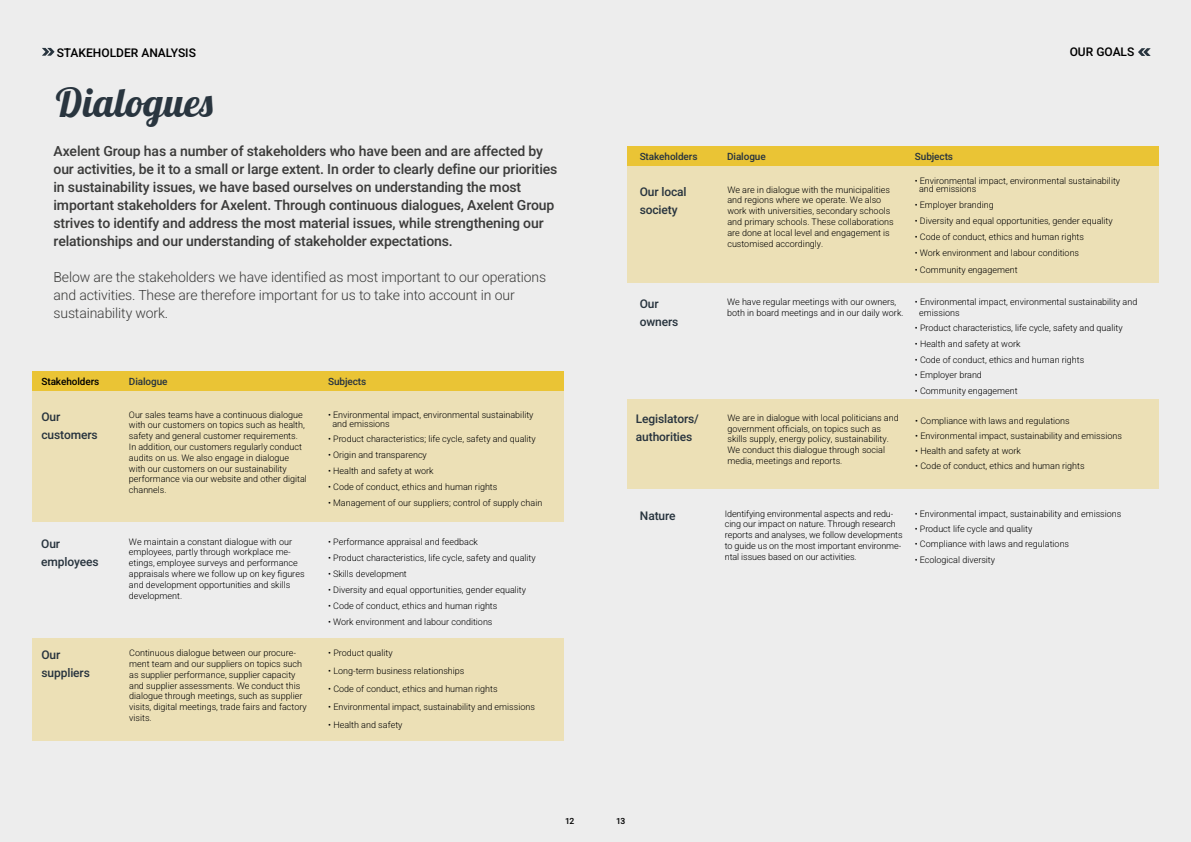
<style>
.page{position:relative;width:1191px;height:842px;background:#fff}
.page>*{position:absolute;margin:0;border:0;box-sizing:border-box;transform-origin:0 0}
.t1{font:italic 700 40px "Lobster Two";letter-spacing:.005em;color:#29353f}
.t2{font:500 14px/18px "Heebo";letter-spacing:-.01em;color:#3c3c3b}
.t3{font:300 14px/18px "Heebo";letter-spacing:-.01em;color:#3c3c3b}
.t4{font:500 12px/18px "Heebo";letter-spacing:-.01em;color:#29353f}
.t5{font:500 12px "Heebo";color:#000}
.t6{font:500 10px "Heebo";letter-spacing:-.01em;color:#29353f}
.t7{font:500 10px "Heebo";letter-spacing:-.01em;color:#000}
.t8{font:300 9px/10.8px "Heebo";color:#000}
.t9{font:500 8.5px "Heebo";color:#000}
</style>
<div class="page">
<div style="left:0;top:0;width:595px;height:842px;background:#ededed"></div>
<div style="left:595px;top:0;width:596px;height:842px;background:#ededed"></div>
<div style="left:32px;top:391px;width:531px;height:350px;background:#ece0b6"></div>
<svg style="left:42px;top:48px;width:13px;height:8px"></svg>
<div style="left:32px;top:372px;width:531px;height:19px;background:#eac435"></div>
<div style="left:627px;top:162px;width:532px;height:455px;background:#ece0b6"></div>
<div style="left:627px;top:146px;width:532px;height:19px;background:#eac435"></div>
<svg style="left:1138px;top:48px;width:12px;height:8px"></svg>
<div style="left:624px;top:284px;width:545px;height:115px;background:#ededed"></div>
<div style="left:620px;top:490px;width:545px;height:141px;background:#ededed"></div>
<div style="left:26px;top:522px;width:545px;height:115px;background:#ededed"></div>
<h3 class="t5" style="left:57px;top:44px;width:141px">STAKEHOLDER ANALYSIS</h3>
<h1 class="t1" style="left:54px;top:77px;width:163px">Dialogues</h1>
<p class="t2" style="left:54px;top:142px;width:505px">Axelent Group has a number of stakeholders who have been and are affected by our activities, be it to a small or large extent. In order to clearly define our priorities in sustainability issues, we have based ourselves on understanding the most important stakeholders for Axelent. Through continuous dialogues, Axelent Group strives to identify and address the most material issues, while strengthening our relationships and our understanding of stakeholder expectations.</p>
<h2 class="t3" style="left:54px;top:268px;width:494px">Below are the stakeholders we have identified as most important to our operations and activities. These are therefore important for us to take into account in our sustainability work.</h2>
<p class="t7" style="left:41px;top:375px;width:59px">Stakeholders</p>
<p class="t6" style="left:129px;top:375px;width:40px">Dialogue</p>
<p class="t6" style="left:328px;top:375px;width:40px">Subjects</p>
<h3 class="t4" style="left:41px;top:407px;width:58px">Our customers</h3>
<p class="t8" style="left:129px;top:409px;width:179px">Our sales teams have a continuous dialogue with our customers on topics such as health, safety and general customer requirements.<br>In addition, our customers regularly conduct audits on us. We also engage in dialogue with our customers on our sustainability performance via our website and other digital channels.</p>
<p class="t8" style="left:332px;top:410px;width:203px;line-height:9px;text-indent:-4px">• Environmental impact, environmental sustainability and emissions</p>
<p class="t8" style="left:328px;top:433px;width:209px">• Product characteristics; life cycle, safety and quality</p>
<p class="t8" style="left:328px;top:449px;width:100px">• Origin and transparency</p>
<p class="t8" style="left:328px;top:465px;width:107px">• Health and safety at work</p>
<p class="t8" style="left:328px;top:481px;width:171px">• Code of conduct, ethics and human rights</p>
<p class="t8" style="left:328px;top:497px;width:216px">• Management of our suppliers; control of supply chain</p>
<h3 class="t4" style="left:41px;top:534px;width:59px">Our employees</h3>
<p class="t8" style="left:129px;top:536px;width:177px">We maintain a constant dialogue with our employees, partly through workplace me&shy;etings, employee surveys and performance appraisals where we follow up on key figures and development opportunities and skills development.</p>
<p class="t8" style="left:328px;top:536px;width:151px">• Performance appraisal and feedback</p>
<p class="t8" style="left:328px;top:552px;width:209px">• Product characteristics, life cycle, safety and quality</p>
<p class="t8" style="left:328px;top:568px;width:80px">• Skills development</p>
<p class="t8" style="left:328px;top:584px;width:199px">• Diversity and equal opportunities, gender equality</p>
<p class="t8" style="left:328px;top:600px;width:171px">• Code of conduct, ethics and human rights</p>
<p class="t8" style="left:328px;top:616px;width:166px">• Work environment and labour conditions</p>
<h3 class="t4" style="left:41px;top:646px;width:50px">Our suppliers</h3>
<p class="t8" style="left:129px;top:648px;width:179px">Continuous dialogue between our procure&shy;ment team and our suppliers on topics such as supplier performance, supplier capacity and supplier assessments. We conduct this dialogue through meetings, such as supplier visits, digital meetings, trade fairs and factory visits.</p>
<p class="t8" style="left:328px;top:648px;width:66px">• Product quality</p>
<p class="t8" style="left:328px;top:666px;width:138px">• Long-term business relationships</p>
<p class="t8" style="left:328px;top:684px;width:171px">• Code of conduct, ethics and human rights</p>
<p class="t8" style="left:328px;top:702px;width:208px">• Environmental impact, sustainability and emissions</p>
<p class="t8" style="left:328px;top:720px;width:76px">• Health and safety</p>
<p class="t6" style="left:639px;top:149px;width:59px">Stakeholders</p>
<p class="t6" style="left:727px;top:149px;width:40px">Dialogue</p>
<p class="t6" style="left:915px;top:149px;width:40px">Subjects</p>
<h3 class="t5" style="left:1069px;top:43px;width:66px">OUR GOALS</h3>
<h3 class="t4" style="left:639px;top:183px;width:48px">Our local society</h3>
<p class="t8" style="left:727px;top:184px;width:168px">We are in dialogue with the municipalities and regions where we operate. We also work with universities, secondary schools and primary schools. These collaborations are done at local level and engagement is customised accordingly.</p>
<p class="t8" style="left:919px;top:177px;width:203px;line-height:8px;text-indent:-4px">• Environmental impact, environmental sustainability and emissions</p>
<p class="t8" style="left:914px;top:199px;width:81px">• Employer branding</p>
<p class="t8" style="left:914px;top:215px;width:199px">• Diversity and equal opportunities, gender equality</p>
<p class="t8" style="left:914px;top:231px;width:171px">• Code of conduct, ethics and human rights</p>
<p class="t8" style="left:914px;top:247px;width:166px">• Work environment and labour conditions</p>
<p class="t8" style="left:914px;top:264px;width:104px">• Community engagement</p>
<h3 class="t4" style="left:639px;top:294px;width:40px">Our owners</h3>
<p class="t8" style="left:919px;top:296px;width:220px;text-indent:-4px">• Environmental impact, environmental sustainability and emissions</p>
<p class="t8" style="left:915px;top:323px;width:209px">• Product characteristics, life cycle, safety and quality</p>
<p class="t8" style="left:915px;top:338px;width:107px">• Health and safety at work</p>
<p class="t8" style="left:915px;top:354px;width:171px">• Code of conduct, ethics and human rights</p>
<p class="t8" style="left:915px;top:369px;width:69px">• Employer brand</p>
<p class="t8" style="left:915px;top:385px;width:104px">• Community engagement</p>
<p class="t8" style="left:727px;top:296px;width:178px">We have regular meetings with our owners, both in board meetings and in our daily work.</p>
<h3 class="t4" style="left:636px;top:409px;width:64px">Legislators/ authorities</h3>
<p class="t8" style="left:727px;top:412px;width:173px">We are in dialogue with local politicians and government officials, on topics such as skills supply, energy policy, sustainability.<br>We conduct this dialogue through social media, meetings and reports.</p>
<p class="t8" style="left:915px;top:415px;width:156px">• Compliance with laws and regulations</p>
<p class="t8" style="left:915px;top:430px;width:208px">• Environmental impact, sustainability and emissions</p>
<p class="t8" style="left:915px;top:445px;width:107px">• Health and safety at work</p>
<p class="t8" style="left:915px;top:460px;width:171px">• Code of conduct, ethics and human rights</p>
<h3 class="t4" style="left:640px;top:506px;width:37px">Nature</h3>
<p class="t8" style="left:725px;top:508px;width:179px">Identifying environmental aspects and redu&shy;cing our impact on nature. Through research reports and analyses, we follow developments to guide us on the most important environme&shy;ntal issues based on our activities.</p>
<p class="t8" style="left:914px;top:508px;width:208px">• Environmental impact, sustainability and emissions</p>
<p class="t8" style="left:914px;top:523px;width:119px">• Product life cycle and quality</p>
<p class="t8" style="left:914px;top:538px;width:156px">• Compliance with laws and regulations</p>
<p class="t8" style="left:914px;top:554px;width:82px">• Ecological diversity</p>
<p class="t9" style="left:565px;top:815px;width:11px">12</p>
<p class="t9" style="left:616px;top:815px;width:11px">13</p>
</div>
